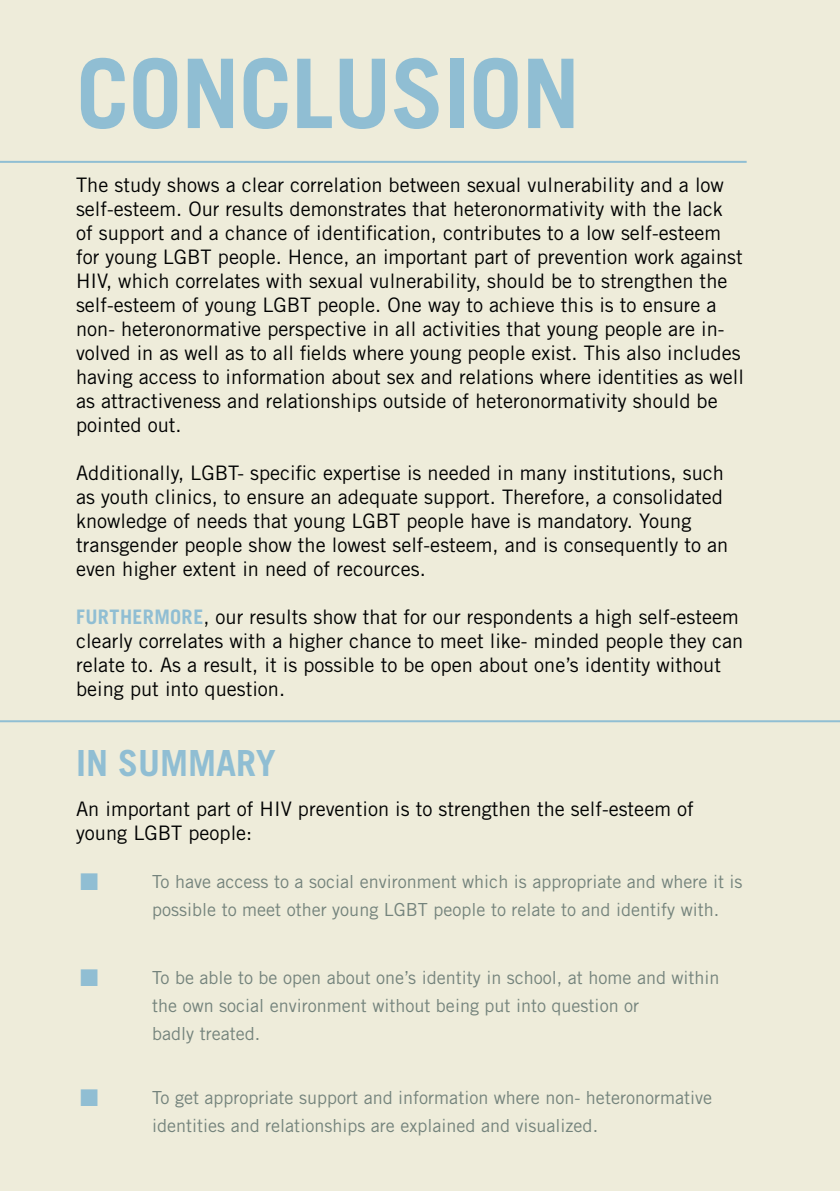
<style>
.page{position:relative;width:840px;height:1191px;background:#fff}
.page>*{position:absolute;margin:0;border:0;box-sizing:border-box;transform-origin:0 0}
.t1{font:700 96px "Trade Gothic LT Std";color:#90bed3}
.t2{font:700 36px "Trade Gothic LT Std";color:#90bed3}
.t3{font:20px/24px "Trade Gothic LT Std";color:#000101}
.t4{font:18px/28px "Trade Gothic LT Std";color:#74837c}
.s1{font-weight:700;color:#90bed3}
.s2{color:#90bed3}
</style>
<div class="page">
<div style="left:0;top:0;width:839px;height:1191px;background:#eeecda"></div>
<hr style="left:0;top:161px;width:746px;height:2px;background:#90bed3">
<hr style="left:0;top:720px;width:839px;height:2px;background:#90bed3">
<h1 class="t1" style="left:76px;top:35px;width:53px">CONC</h1>
<h1 class="t1" style="left:291px;top:35px;width:90px">LUSION</h1>
<p class="t3" style="left:76px;top:173px;width:669px">The study shows a clear correlation between sexual vulnerability and a low self-esteem. Our results demonstrates that heteronormativity with the lack of support and a chance of identification, contributes to a low self-esteem for young LGBT people. Hence, an important part of prevention work against HIV, which correlates with sexual vulnerability, should be to strengthen the self-esteem of young LGBT people. One way to achieve this is to ensure a non- heteronormative perspective in all activities that young people are in&shy;volved in as well as to all fields where young people exist. This also includes having access to information about sex and relations where identities as well as attractiveness and relationships outside of heteronormativity should be pointed out.</p>
<p class="t3" style="left:76px;top:461px;width:653px">Additionally, LGBT- specific expertise is needed in many institutions, such as youth clinics, to ensure an adequate support. Therefore, a consolidated knowledge of needs that young LGBT people have is mandatory. Young transgender people show the lowest self-esteem, and is consequently to an even higher extent in need of recources.</p>
<p class="t3" style="left:76px;top:605px;width:668px"><span class="s1">FURTHERMORE</span>, our results show that for our respondents a high self-esteem clearly correlates with a higher chance to meet like- minded people they can relate to. As a result, it is possible to be open about one’s identity without being put into question.</p>
<h2 class="t2" style="left:76px;top:741px;width:201px">IN SUMMARY</h2>
<p class="t3" style="left:76px;top:797px;width:619px">An important part of HIV prevention is to strengthen the self-esteem of young LGBT people:</p>
<p class="t4" style="left:152px;top:867px;width:591px;text-indent:-72px"><span class="s2">■</span> To have access to a social environment which is appropriate and where it is possible to meet other young LGBT people to relate to and identify with.</p>
<p class="t4" style="left:152px;top:963px;width:568px;text-indent:-72px"><span class="s2">■</span> To be able to be open about one’s identity in school, at home and within the own social environment without being put into question or<br>badly treated.</p>
<p class="t4" style="left:152px;top:1083px;width:561px;text-indent:-72px"><span class="s2">■</span> To get appropriate support and information where non- heteronormative identities and relationships are explained and visualized.</p>
</div>
